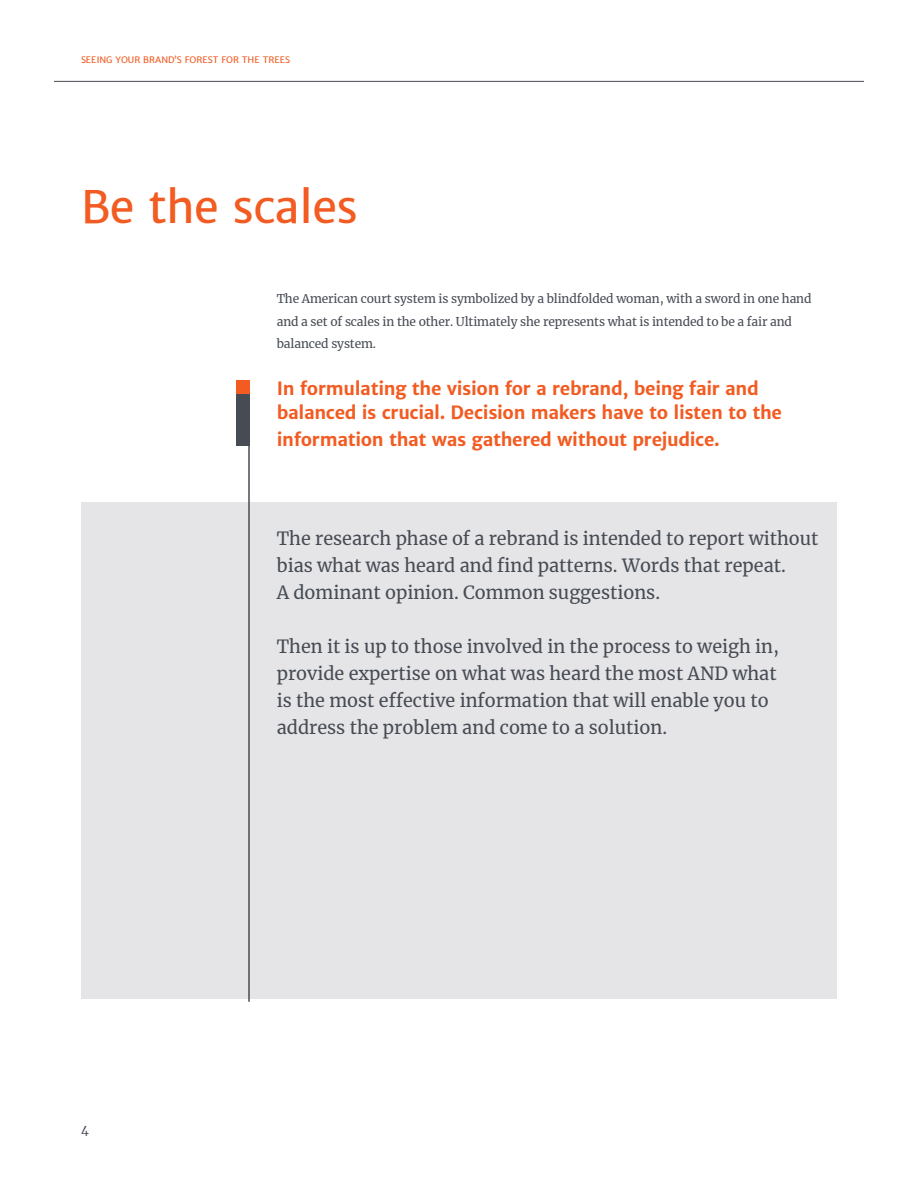
<style>
.page{position:relative;width:918px;height:1188px;background:#fff}
.page>*{position:absolute;margin:0;border:0;box-sizing:border-box;transform-origin:0 0}
.t1{font:45px "Merriweather Sans";letter-spacing:-.01em;color:#f25b21}
.t2{font:18px/27px "Merriweather";color:#464b54}
.t3{font:700 18px/24px "Merriweather Sans";letter-spacing:-.02em;color:#f25b21}
.t4{font:12px/22.5px "Merriweather";letter-spacing:-.01em;color:#464b54}
.t5{font:9px "Merriweather Sans";color:#f25b21}
</style>
<div class="page">
<hr style="left:54px;top:81px;width:810px;height:1px;background:#464b54">
<div style="left:81px;top:502px;width:756px;height:496px;background:#e5e5e7"></div>
<div style="left:236px;top:394px;width:14px;height:52px;background:#464b54"></div>
<hr style="left:248px;top:394px;width:2px;height:608px;background:#464b54">
<div style="left:236px;top:380px;width:14px;height:14px;background:#f25b21"></div>
<p class="t5" style="left:81px;top:54px;width:211px">SEEING YOUR BRAND’S FOREST FOR THE TREES</p>
<h1 class="t1" style="left:81px;top:179px;width:279px">Be the scales</h1>
<p class="t4" style="left:277px;top:287px;width:536px">The American court system is symbolized by a blindfolded woman, with a sword in one hand and a set of scales in the other. Ultimately she represents what is intended to be a fair and balanced system.</p>
<p class="t3" style="left:277px;top:377px;width:507px">In formulating the vision for a rebrand, being fair and balanced is crucial. Decision makers have to listen to the</p>
<p class="t3" style="left:277px;top:428px;width:445px">information that was gathered without prejudice.</p>
<p class="t4" style="left:81px;top:1118px;width:9px">4</p>
<p class="t2" style="left:277px;top:524px;width:543px">The research phase of a rebrand is intended to report without bias what was heard and find patterns. Words that repeat.<br>A dominant opinion. Common suggestions.</p>
<p class="t2" style="left:277px;top:632px;width:504px">Then it is up to those involved in the process to weigh in, provide expertise on what was heard the most AND what is the most effective information that will enable you to address the problem and come to a solution.</p>
</div>
